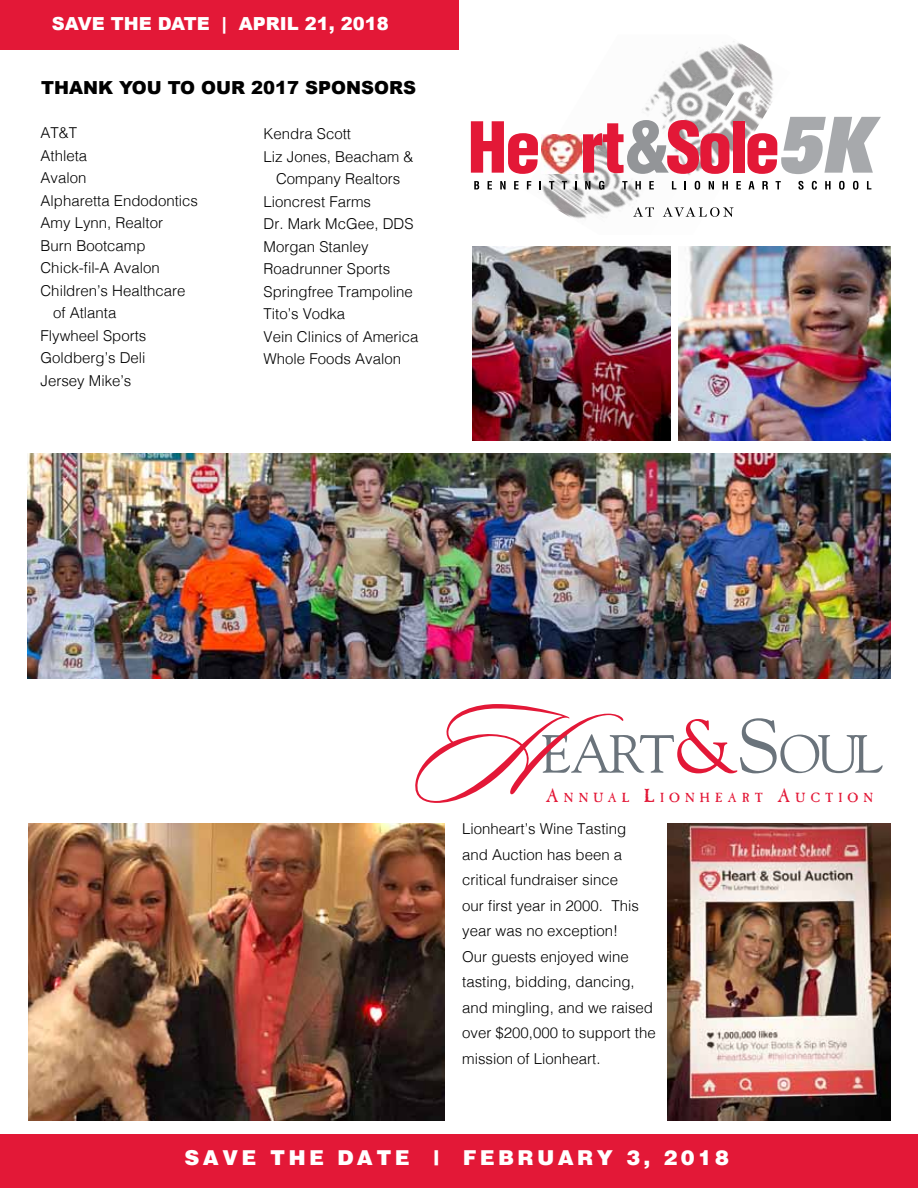
<style>
.page{position:relative;width:918px;height:1188px;background:#fff}
.page>*{position:absolute;margin:0;border:0;box-sizing:border-box;transform-origin:0 0}
.t1{font:131.55px "Sloop Script One";color:#e31837}
.t2{font:53.25px "Goudy";letter-spacing:-.055em;color:#6a737b}
.t3{font:900 21px "Helvetica";letter-spacing:.15em;color:#fff}
.t4{font:900 18px "Arial";color:#000}
.t5{font:900 18px "Arial";color:#fff}
.t6{font:300 15px/25.5px "Helvetica";color:#000}
.t7{font:13.2px "Caslon Antique";letter-spacing:.385em;color:#e31837}
.s1{font-size:76.2px;color:#e31837}
.s2{font-size:76.2px}
.s3{font-size:18.9px}
</style>
<div class="page">
<div style="left:0;top:1134px;width:918px;height:54px;background:#e31837"></div>
<div style="left:0;top:0;width:459px;height:50px;background:#e31837"></div>
<img style="left:646px;top:41px;width:112px;height:63px">
<img style="left:649px;top:53px;width:130px;height:137px">
<img style="left:526px;top:105px;width:161px;height:114px">
<svg style="left:474px;top:181px;width:5px;height:8px"></svg>
<svg style="left:488px;top:181px;width:4px;height:8px"></svg>
<svg style="left:500px;top:181px;width:6px;height:8px"></svg>
<svg style="left:514px;top:181px;width:5px;height:8px"></svg>
<svg style="left:527px;top:181px;width:4px;height:8px"></svg>
<svg style="left:549px;top:181px;width:5px;height:8px"></svg>
<svg style="left:562px;top:181px;width:5px;height:8px"></svg>
<svg style="left:575px;top:181px;width:2px;height:8px"></svg>
<svg style="left:585px;top:181px;width:5px;height:8px"></svg>
<svg style="left:599px;top:181px;width:5px;height:9px"></svg>
<svg style="left:622px;top:181px;width:6px;height:8px"></svg>
<svg style="left:636px;top:181px;width:5px;height:8px"></svg>
<svg style="left:649px;top:181px;width:5px;height:8px"></svg>
<svg style="left:672px;top:181px;width:4px;height:8px"></svg>
<svg style="left:695px;top:181px;width:5px;height:9px"></svg>
<svg style="left:709px;top:181px;width:5px;height:8px"></svg>
<svg style="left:723px;top:181px;width:5px;height:8px"></svg>
<svg style="left:736px;top:181px;width:5px;height:8px"></svg>
<svg style="left:748px;top:181px;width:7px;height:8px"></svg>
<svg style="left:762px;top:181px;width:6px;height:8px"></svg>
<svg style="left:776px;top:181px;width:5px;height:8px"></svg>
<svg style="left:798px;top:181px;width:6px;height:9px"></svg>
<svg style="left:812px;top:181px;width:5px;height:9px"></svg>
<svg style="left:825px;top:181px;width:6px;height:8px"></svg>
<svg style="left:839px;top:181px;width:6px;height:9px"></svg>
<svg style="left:853px;top:181px;width:5px;height:9px"></svg>
<svg style="left:867px;top:181px;width:4px;height:8px"></svg>
<svg style="left:471px;top:121px;width:67px;height:53px"></svg>
<svg style="left:583px;top:120px;width:146px;height:54px"></svg>
<div style="left:733px;top:121px;width:11px;height:52px;background:#e31837"></div>
<svg style="left:747px;top:117px;width:134px;height:57px"></svg>
<svg style="left:633px;top:207px;width:21px;height:10px"></svg>
<svg style="left:663px;top:207px;width:71px;height:10px"></svg>
<img style="left:541px;top:134px;width:41px;height:40px">
<img style="left:27px;top:454px;width:864px;height:224px">
<img style="left:678px;top:246px;width:213px;height:195px">
<img style="left:472px;top:246px;width:199px;height:195px">
<img style="left:28px;top:824px;width:417px;height:296px">
<img style="left:667px;top:824px;width:224px;height:296px">
<p class="t5" style="left:52px;top:14px;width:338px">SAVE THE DATE | APRIL 21, 2018</p>
<p class="t4" style="left:41px;top:77px;width:375px">THANK YOU TO OUR 2017 SPONSORS</p>
<p class="t6" style="left:40px;top:119px;width:38px">AT&amp;T</p>
<p class="t6" style="left:40px;top:142px;width:48px">Athleta</p>
<p class="t6" style="left:40px;top:164px;width:47px">Avalon</p>
<p class="t6" style="left:40px;top:187px;width:159px">Alpharetta Endodontics</p>
<p class="t6" style="left:40px;top:209px;width:124px">Amy Lynn, Realtor</p>
<p class="t6" style="left:40px;top:232px;width:107px">Burn Bootcamp</p>
<p class="t6" style="left:40px;top:254px;width:121px">Chick-fil-A Avalon</p>
<p class="t6" style="left:40px;top:277px;width:147px">Children’s Healthcare</p>
<p class="t6" style="left:53px;top:299px;width:65px">of Atlanta</p>
<p class="t6" style="left:40px;top:322px;width:107px">Flywheel Sports</p>
<p class="t6" style="left:40px;top:344px;width:106px">Goldberg’s Deli</p>
<p class="t6" style="left:40px;top:367px;width:92px">Jersey Mike’s</p>
<p class="t6" style="left:264px;top:120px;width:89px">Kendra Scott</p>
<p class="t6" style="left:264px;top:143px;width:152px">Liz Jones, Beacham &amp;</p>
<p class="t6" style="left:276px;top:165px;width:126px">Company Realtors</p>
<p class="t6" style="left:264px;top:188px;width:109px">Lioncrest Farms</p>
<p class="t6" style="left:264px;top:210px;width:152px">Dr. Mark McGee, DDS</p>
<p class="t6" style="left:264px;top:233px;width:107px">Morgan Stanley</p>
<p class="t6" style="left:264px;top:255px;width:128px">Roadrunner Sports</p>
<p class="t6" style="left:264px;top:278px;width:151px">Springfree Trampoline</p>
<p class="t6" style="left:264px;top:300px;width:83px">Tito’s Vodka</p>
<p class="t6" style="left:264px;top:323px;width:157px">Vein Clinics of America</p>
<p class="t6" style="left:264px;top:345px;width:139px">Whole Foods Avalon</p>
<h1 class="t1" style="left:412px;top:686px;width:213px">H</h1>
<h2 class="t2" style="left:541px;top:721px;width:344px">EART<span class="s1">&amp;</span><span class="s2">S</span>OUL</h2>
<p class="t7" style="left:546px;top:790px;width:329px"><span class="s3">A</span>NNUAL <span class="s3">L</span>IONHEART <span class="s3">A</span>UCTION</p>
<p class="t6" style="left:462px;top:815px;width:195px">Lionheart’s Wine Tasting and Auction has been a critical fundraiser since<br>our first year in 2000. This year was no exception!<br>Our guests enjoyed wine tasting, bidding, dancing, and mingling, and we raised over $200,000 to support the mission of Lionheart.</p>
<h3 class="t3" style="left:184px;top:1145px;width:546px">SAVE THE DAT E | FEBRUARY 3, 2018</h3>
</div>
